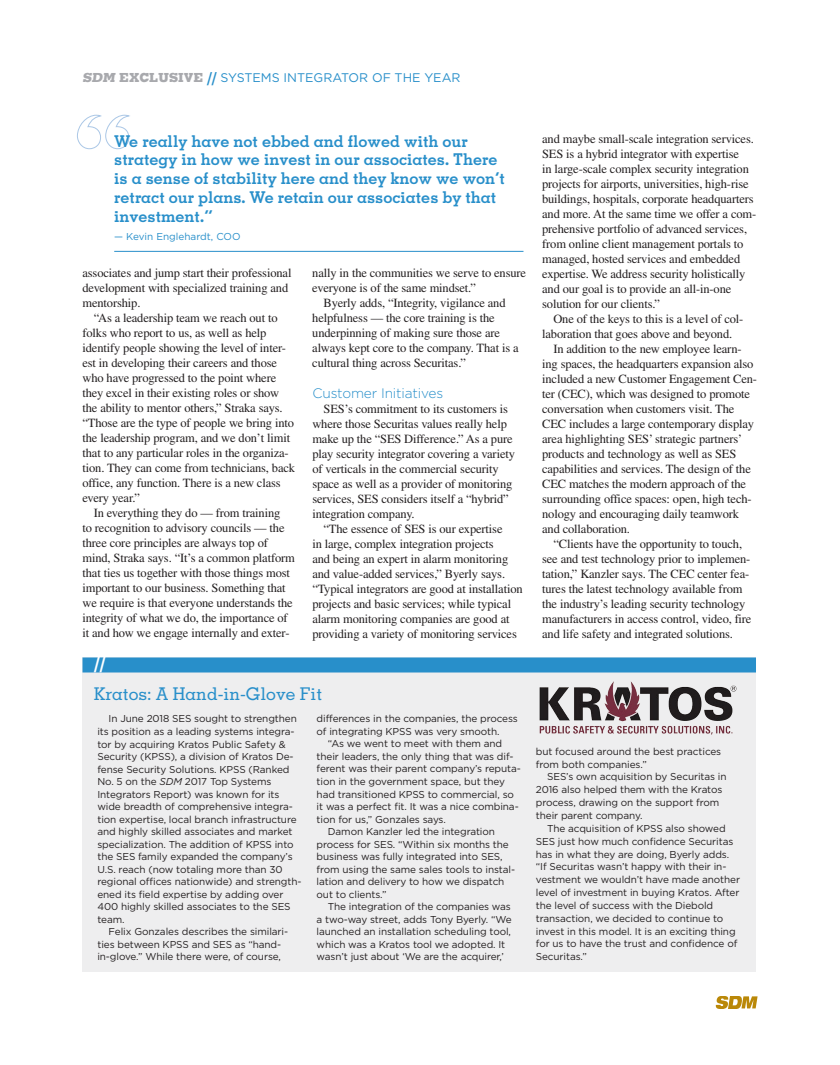
<style>
.page{position:relative;width:840px;height:1065px;background:#fff}
.page>*{position:absolute;margin:0;border:0;box-sizing:border-box;transform-origin:0 0}
.t1{font:800 21.25px "Memphis";color:#fff}
.t2{font:500 17.5px "Memphis";color:#288fca}
.t3{font:700 16.25px/18.8px "Memphis";color:#288fca}
.t4{font:300 13.75px "Gotham";letter-spacing:-.01em;color:#288fca}
.t5{font:12.5px/15px "Times";letter-spacing:-.01em;color:#231f20}
.t6{font:12.5px "Gotham";color:#288fca}
.t7{font:10px/12.5px "Gotham";letter-spacing:-.01em;color:#231f20}
.t8{font:10px "Gotham";color:#288fca}
.s1{font-family:"Memphis";font-weight:800;color:#a8a9ad}
.s2{font-family:"Memphis";font-weight:700;font-size:17.5px}
.s3{font-style:italic}
</style>
<div class="page">
<svg style="left:716px;top:996px;width:42px;height:12px"></svg>
<div style="left:82px;top:658px;width:674px;height:314px;background:#eeeeef"></div>
<div style="left:82px;top:658px;width:674px;height:15px;background:#288fca"></div>
<svg style="left:77px;top:115px;width:53px;height:34px"></svg>
<hr style="left:114px;top:251px;width:410px;height:1px;background:#288fca">
<img style="left:539px;top:681px;width:198px;height:54px">
<p class="t6" style="left:82px;top:71px;width:380px"><span class="s1">SDM EXCLUSIVE</span> <span class="s2">//</span> SYSTEMS INTEGRATOR OF THE YEAR</p>
<h3 class="t3" style="left:114px;top:131px;width:392px">We really have not ebbed and flowed with our strategy in how we invest in our associates. There is a sense of stability here and they know we won’t retract our plans. We retain our associates by that investment.”</h3>
<p class="t8" style="left:114px;top:231px;width:128px">— Kevin Englehardt, COO</p>
<p class="t5" style="left:83px;top:266px;width:210px">associates and jump start their professional development with specialized training and mentorship.</p>
<p class="t5" style="left:83px;top:311px;width:214px;text-indent:11px">“As a leadership team we reach out to folks who report to us, as well as help identify people showing the level of inter&shy;est in developing their careers and those who have progressed to the point where they excel in their existing roles or show the ability to mentor others,” Straka says. “Those are the type of people we bring into the leadership program, and we don’t limit that to any particular roles in the organiza&shy;tion. They can come from technicians, back office, any function. There is a new class every year.”</p>
<p class="t5" style="left:83px;top:506px;width:214px;text-indent:11px">In everything they do — from training<br>to recognition to advisory councils — the three core principles are always top of mind, Straka says. “It’s a common platform that ties us together with those things most important to our business. Something that we require is that everyone understands the integrity of what we do, the importance of it and how we engage internally and exter-</p>
<p class="t5" style="left:312px;top:266px;width:215px">nally in the communities we serve to ensure</p>
<p class="t5" style="left:312px;top:281px;width:165px">everyone is of the same mindset.”</p>
<p class="t5" style="left:324px;top:296px;width:184px">Byerly adds, “Integrity, vigilance and</p>
<p class="t5" style="left:312px;top:311px;width:184px">helpfulness — the core training is the</p>
<p class="t5" style="left:312px;top:326px;width:189px">underpinning of making sure those are</p>
<p class="t5" style="left:312px;top:341px;width:208px">always kept core to the company. That is a</p>
<p class="t5" style="left:312px;top:356px;width:155px">cultural thing across Securitas.”</p>
<p class="t4" style="left:312px;top:384px;width:132px">Customer Initiatives</p>
<p class="t5" style="left:312px;top:401px;width:204px;text-indent:11px">SES’s commitment to its customers is where those Securitas values really help make up the “SES Difference.” As a pure play security integrator covering a variety of verticals in the commercial security space as well as a provider of monitoring services, SES considers itself a “hybrid” integration company.</p>
<p class="t5" style="left:312px;top:521px;width:212px;text-indent:11px">“The essence of SES is our expertise<br>in large, complex integration projects<br>and being an expert in alarm monitoring and value-added services,” Byerly says. “Typical integrators are good at installation projects and basic services; while typical alarm monitoring companies are good at providing a variety of monitoring services</p>
<h1 class="t1" style="left:94px;top:651px;width:13px">//</h1>
<h2 class="t2" style="left:94px;top:683px;width:230px">Kratos: A Hand-in-Glove Fit</h2>
<p class="t7" style="left:97px;top:713px;width:206px;text-indent:11px">In June 2018 SES sought to strengthen its position as a leading systems integra&shy;tor by acquiring Kratos Public Safety &amp; Security (KPSS), a division of Kratos De&shy;fense Security Solutions. KPSS (Ranked No. 5 on the <span class="s3">SDM</span> 2017 Top Systems Integrators Report) was known for its wide breadth of comprehensive integra&shy;tion expertise, local branch infrastructure and highly skilled associates and market specialization. The addition of KPSS into the SES family expanded the company’s U.S. reach (now totaling more than 30 regional offices nationwide) and strength&shy;ened its field expertise by adding over 400 highly skilled associates to the SES team.</p>
<p class="t7" style="left:97px;top:925px;width:192px;text-indent:11px">Felix Gonzales describes the similari&shy;ties between KPSS and SES as “hand&shy;in-glove.” While there were, of course,</p>
<p class="t7" style="left:317px;top:712px;width:203px">differences in the companies, the process</p>
<p class="t7" style="left:317px;top:725px;width:185px">of integrating KPSS was very smooth.</p>
<p class="t7" style="left:328px;top:737px;width:176px">“As we went to meet with them and</p>
<p class="t7" style="left:317px;top:750px;width:199px">their leaders, the only thing that was dif-</p>
<p class="t7" style="left:317px;top:763px;width:206px">ferent was their parent company’s reputa-</p>
<p class="t7" style="left:317px;top:775px;width:190px">tion in the government space, but they</p>
<p class="t7" style="left:317px;top:788px;width:199px">had transitioned KPSS to commercial, so</p>
<p class="t7" style="left:317px;top:800px;width:204px">it was a perfect fit. It was a nice combina-</p>
<p class="t7" style="left:317px;top:813px;width:131px">tion for us,” Gonzales says.</p>
<p class="t7" style="left:328px;top:825px;width:169px">Damon Kanzler led the integration</p>
<p class="t7" style="left:317px;top:838px;width:194px">process for SES. “Within six months the</p>
<p class="t7" style="left:317px;top:850px;width:188px">business was fully integrated into SES,</p>
<p class="t7" style="left:317px;top:863px;width:200px">from using the same sales tools to instal-</p>
<p class="t7" style="left:317px;top:875px;width:189px">lation and delivery to how we dispatch</p>
<p class="t7" style="left:317px;top:888px;width:72px">out to clients.”</p>
<p class="t7" style="left:328px;top:900px;width:185px">The integration of the companies was</p>
<p class="t7" style="left:317px;top:913px;width:197px">a two-way street, adds Tony Byerly. “We</p>
<p class="t7" style="left:317px;top:925px;width:196px">launched an installation scheduling tool,</p>
<p class="t7" style="left:317px;top:938px;width:190px">which was a Kratos tool we adopted. It</p>
<p class="t7" style="left:317px;top:950px;width:189px">wasn’t just about ‘We are the acquirer,’</p>
<p class="t5" style="left:542px;top:131px;width:216px">and maybe small-scale integration services.<br>SES is a hybrid integrator with expertise<br>in large-scale complex security integration projects for airports, universities, high-rise buildings, hospitals, corporate headquarters and more. At the same time we offer a com&shy;prehensive portfolio of advanced services, from online client management portals to managed, hosted services and embedded expertise. We address security holistically and our goal is to provide an all-in-one solution for our clients.”</p>
<p class="t5" style="left:553px;top:311px;width:192px">One of the keys to this is a level of col-</p>
<p class="t5" style="left:542px;top:326px;width:192px">laboration that goes above and beyond.</p>
<p class="t5" style="left:553px;top:341px;width:190px">In addition to the new employee learn-</p>
<p class="t5" style="left:542px;top:356px;width:213px">ing spaces, the headquarters expansion also</p>
<p class="t5" style="left:542px;top:371px;width:216px">included a new Customer Engagement Cen-</p>
<p class="t5" style="left:542px;top:386px;width:210px">ter (CEC), which was designed to promote</p>
<p class="t5" style="left:542px;top:401px;width:194px">conversation when customers visit. The</p>
<p class="t5" style="left:542px;top:416px;width:213px">CEC includes a large contemporary display</p>
<p class="t5" style="left:542px;top:431px;width:202px">area highlighting SES’ strategic partners’</p>
<p class="t5" style="left:542px;top:446px;width:196px">products and technology as well as SES</p>
<p class="t5" style="left:542px;top:461px;width:210px">capabilities and services. The design of the</p>
<p class="t5" style="left:542px;top:476px;width:205px">CEC matches the modern approach of the</p>
<p class="t5" style="left:542px;top:491px;width:211px">surrounding office spaces: open, high tech-</p>
<p class="t5" style="left:542px;top:506px;width:198px">nology and encouraging daily teamwork</p>
<p class="t5" style="left:542px;top:521px;width:89px">and collaboration.</p>
<p class="t5" style="left:553px;top:536px;width:190px">“Clients have the opportunity to touch,</p>
<p class="t5" style="left:542px;top:551px;width:210px">see and test technology prior to implemen-</p>
<p class="t5" style="left:542px;top:566px;width:209px">tation,” Kanzler says. The CEC center fea-</p>
<p class="t5" style="left:542px;top:581px;width:202px">tures the latest technology available from</p>
<p class="t5" style="left:542px;top:596px;width:205px">the industry’s leading security technology</p>
<p class="t5" style="left:542px;top:611px;width:211px">manufacturers in access control, video, fire</p>
<p class="t5" style="left:542px;top:626px;width:192px">and life safety and integrated solutions.</p>
<p class="t7" style="left:536px;top:745px;width:187px;line-height:12.9px">but focused around the best practices from both companies.”</p>
<p class="t7" style="left:536px;top:770px;width:192px;line-height:12.9px;text-indent:11px">SES’s own acquisition by Securitas in 2016 also helped them with the Kratos process, drawing on the support from their parent company.</p>
<p class="t7" style="left:536px;top:822px;width:206px;line-height:12.9px;text-indent:11px">The acquisition of KPSS also showed SES just how much confidence Securitas has in what they are doing, Byerly adds. “If Securitas wasn’t happy with their in&shy;vestment we wouldn’t have made another level of investment in buying Kratos. After the level of success with the Diebold transaction, we decided to continue to invest in this model. It is an exciting thing for us to have the trust and confidence of Securitas.”</p>
</div>
